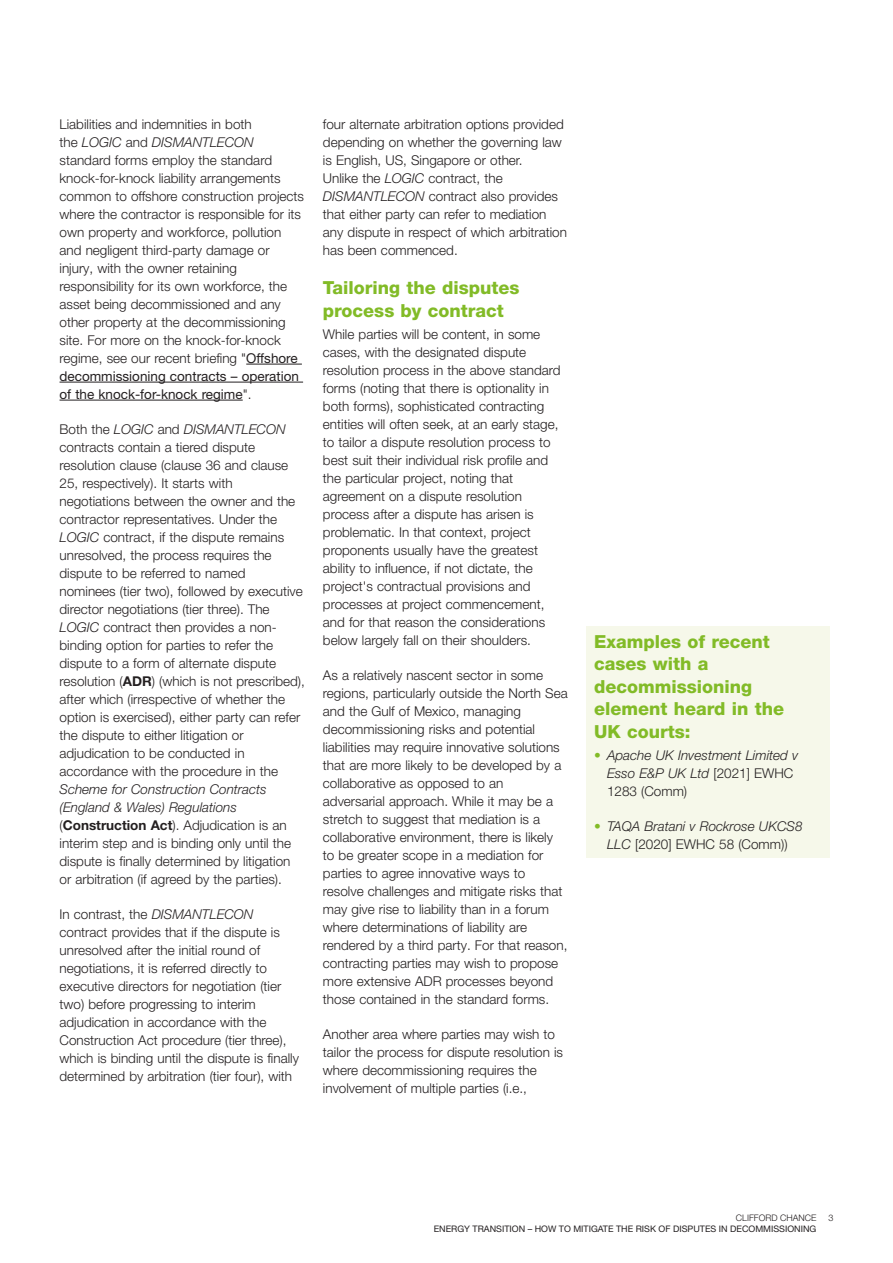
<style>
.page{position:relative;width:893px;height:1263px;background:#fff}
.page>*{position:absolute;margin:0;border:0;box-sizing:border-box;transform-origin:0 0}
._02__Heading_1{font:800 18px/22.5px "Helvetica Neue LT Pro";color:#82bb27}
._05__Body_Text_4MM{font:300 13.5px/18px "Helvetica Neue LT Pro";color:#231f20}
.t1{font:italic 300 13.5px/18px "Helvetica Neue LT Pro";color:#231f20}
.t2{font:9px "Helvetica Neue LT Pro";color:#231f20}
.t3{font:300 9px "Helvetica Neue LT Pro";color:#231f20}
.s1{font-style:italic}
.s2{font-weight:400}
.s3{font-weight:700}
.s4{color:#82bb27}
.s5{font-style:normal}
</style>
<div class="page">
<hr style="left:246px;top:364px;width:56px;height:1px;background:#231f20">
<hr style="left:60px;top:382px;width:243px;height:1px;background:#231f20">
<hr style="left:60px;top:400px;width:183px;height:1px;background:#231f20">
<div style="left:586px;top:626px;width:243px;height:231px;background:#f6f8ea"></div>
<p class="_05__Body_Text_4MM" style="left:60px;top:115px;width:246px">Liabilities and indemnities in both<br>the <span class="s1">LOGIC</span> and <span class="s1">DISMANTLECON </span>standard forms employ the standard knock-for-knock liability arrangements common to offshore construction projects where the contractor is responsible for its own property and workforce, pollution and negligent third-party damage or injury, with the owner retaining responsibility for its own workforce, the asset being decommissioned and any other property at the decommissioning site. For more on the knock-for-knock regime, see our recent briefing "<span class="s2">Offshore decommissioning contracts – operation of the knock-for-knock regime</span>".</p>
<p class="_05__Body_Text_4MM" style="left:60px;top:420px;width:247px">Both the <span class="s1">LOGIC</span> and <span class="s1">DISMANTLECON </span>contracts contain a tiered dispute resolution clause (clause 36 and clause 25, respectively). It starts with negotiations between the owner and the contractor representatives. Under the <span class="s1">LOGIC</span> contract, if the dispute remains unresolved, the process requires the dispute to be referred to named nominees (tier two), followed by executive director negotiations (tier three). The <span class="s1">LOGIC</span> contract then provides a non&shy;binding option for parties to refer the dispute to a form of alternate dispute resolution (<span class="s3">ADR</span>) (which is not prescribed), after which (irrespective of whether the option is exercised), either party can refer the dispute to either litigation or adjudication to be conducted in accordance with the procedure in the <span class="s1">Scheme for Construction Contracts (England &amp; Wales) Regulations </span>(<span class="s3">Construction Act</span>). Adjudication is an interim step and is binding only until the dispute is finally determined by litigation or arbitration (if agreed by the parties).</p>
<p class="_05__Body_Text_4MM" style="left:60px;top:905px;width:241px">In contrast, the <span class="s1">DISMANTLECON </span>contract provides that if the dispute is unresolved after the initial round of negotiations, it is referred directly to executive directors for negotiation (tier two) before progressing to interim adjudication in accordance with the Construction Act procedure (tier three), which is binding until the dispute is finally determined by arbitration (tier four), with</p>
<p class="_05__Body_Text_4MM" style="left:323px;top:115px;width:246px">four alternate arbitration options provided depending on whether the governing law is English, US, Singapore or other.<br>Unlike the <span class="s1">LOGIC</span> contract, the <span class="s1">DISMANTLECON</span> contract also provides that either party can refer to mediation any dispute in respect of which arbitration has been commenced.</p>
<p class="_02__Heading_1" style="left:323px;top:277px;width:198px">Tailoring the disputes process by contract</p>
<p class="_05__Body_Text_4MM" style="left:323px;top:325px;width:239px">While parties will be content, in some cases, with the designated dispute resolution process in the above standard forms (noting that there is optionality in both forms), sophisticated contracting entities will often seek, at an early stage, to tailor a dispute resolution process to best suit their individual risk profile and the particular project, noting that agreement on a dispute resolution process after a dispute has arisen is problematic. In that context, project proponents usually have the greatest ability to influence, if not dictate, the project's contractual provisions and processes at project commencement, and for that reason the considerations below largely fall on their shoulders.</p>
<p class="_05__Body_Text_4MM" style="left:323px;top:666px;width:246px">As a relatively nascent sector in some regions, particularly outside the North Sea and the Gulf of Mexico, managing decommissioning risks and potential liabilities may require innovative solutions that are more likely to be developed by a collaborative as opposed to an adversarial approach. While it may be a stretch to suggest that mediation is a collaborative environment, there is likely to be greater scope in a mediation for parties to agree innovative ways to resolve challenges and mitigate risks that may give rise to liability than in a forum where determinations of liability are rendered by a third party. For that reason, contracting parties may wish to propose more extensive ADR processes beyond those contained in the standard forms.</p>
<p class="_05__Body_Text_4MM" style="left:323px;top:1025px;width:242px">Another area where parties may wish to tailor the process for dispute resolution is where decommissioning requires the involvement of multiple parties (i.e.,</p>
<p class="_02__Heading_1" style="left:594px;top:630px;width:191px">Examples of recent cases with a decommissioning element heard in the<br>UK courts:</p>
<p class="t1" style="left:607px;top:746px;width:193px;text-indent:-13px"><span class="s4">•</span> Apache UK Investment Limited v<br>Esso E&amp;P UK Ltd <span class="s5">[2021] EWHC<br>1283 (Comm)</span></p>
<p class="t1" style="left:594px;top:817px;width:210px;text-align:center"><span class="s4">•</span> TAQA Bratani v Rockrose UKCS8<br>LLC <span class="s5">[2020] EWHC 58 (Comm))</span></p>
<p class="t3" style="left:736px;top:1213px;width:82px">CLIFFORD CHANCE</p>
<p class="t3" style="left:828px;top:1213px;width:7px">3</p>
<p class="t2" style="left:434px;top:1223px;width:384px">ENERGY TRANSITION – HOW TO MITIGATE THE RISK OF DISPUTES IN DECOMMISSIONING</p>
</div>
